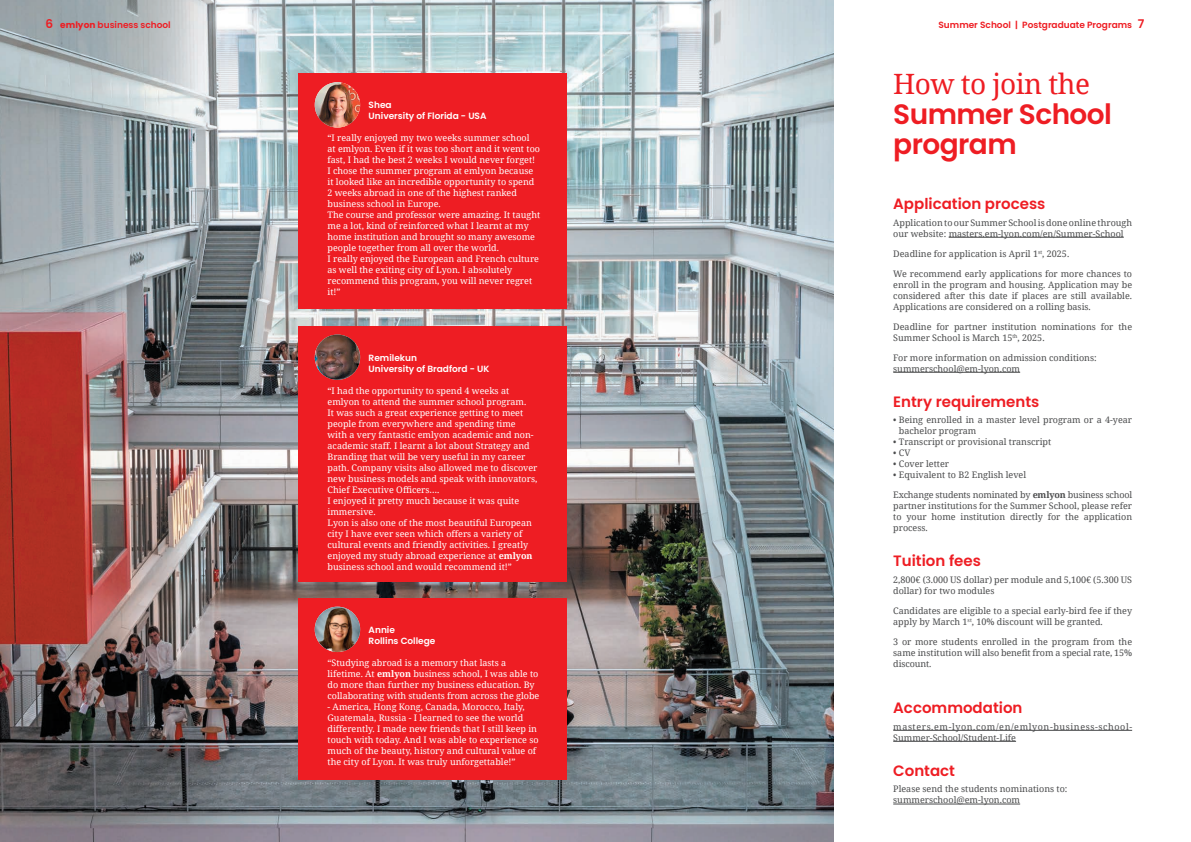
<style>
.page{position:relative;width:1191px;height:842px;background:#fff}
.page>*{position:absolute;margin:0;border:0;box-sizing:border-box;transform-origin:0 0}
.t1{font:600 28px/30px "Poppins";letter-spacing:-.02em;color:#ee1d23}
.t2{font:28px "Noto Serif";letter-spacing:-.02em;color:#ee1d23}
.t3{font:600 15px "Poppins";color:#ee1d23}
.t4{font:9px/11px "Noto Serif";color:#fff}
.t5{font:9px/11px "Noto Serif";color:#4b4c4d}
.t6{font:600 9px/11px "Poppins";color:#fff}
.t7{font:9px/11px "Noto Serif";letter-spacing:.065em;color:#4b4c4d}
.t8{font:600 9px "Poppins";color:#ee1d23}
.s1{font-size:12px}
.s2{font-weight:700}
</style>
<div class="page">
<img style="left:0;top:0;width:833px;height:842px">
<hr style="left:948px;top:237px;width:175px;height:1px;background:#4b4c4d">
<hr style="left:893px;top:372px;width:127px;height:1px;background:#4b4c4d">
<hr style="left:893px;top:730px;width:239px;height:1px;background:#4b4c4d">
<hr style="left:893px;top:741px;width:123px;height:1px;background:#4b4c4d">
<hr style="left:893px;top:804px;width:127px;height:1px;background:#4b4c4d">
<div style="left:298px;top:598px;width:268px;height:182px;background:#ee1d23"></div>
<div style="left:298px;top:74px;width:268px;height:235px;background:#ee1d23"></div>
<div style="left:298px;top:326px;width:268px;height:255px;background:#ee1d23"></div>
<img style="left:315px;top:607px;width:45px;height:45px;border-radius:23px">
<img style="left:315px;top:82px;width:45px;height:46px;border-radius:23px">
<img style="left:315px;top:334px;width:45px;height:46px;border-radius:23px">
<p class="t8" style="left:45px;top:20px;width:127px"><span class="s1">6</span> <span class="s2">emlyon</span> business school</p>
<p class="t6" style="left:369px;top:100px;width:119px">Shea<br>University of Florida - USA</p>
<p class="t4" style="left:327px;top:132px;width:214px">“I really enjoyed my two weeks summer school<br>at emlyon. Even if it was too short and it went too fast, I had the best 2 weeks I would never forget!<br>I chose the summer program at emlyon because it looked like an incredible opportunity to spend 2 weeks abroad in one of the highest ranked business school in Europe.<br>The course and professor were amazing. It taught me a lot, kind of reinforced what I learnt at my home institution and brought so many awesome people together from all over the world.<br>I really enjoyed the European and French culture as well the exiting city of Lyon. I absolutely recommend this program, you will never regret it!”</p>
<p class="t6" style="left:369px;top:352px;width:122px">Remilekun<br>University of Bradford - UK</p>
<p class="t4" style="left:327px;top:384px;width:211px">“I had the opportunity to spend 4 weeks at emlyon to attend the summer school program.<br>It was such a great experience getting to meet people from everywhere and spending time<br>with a very fantastic emlyon academic and non&shy;academic staff. I learnt a lot about Strategy and Branding that will be very useful in my career path. Company visits also allowed me to discover new business models and speak with innovators, Chief Executive Officers….<br>I enjoyed it pretty much because it was quite immersive.<br>Lyon is also one of the most beautiful European city I have ever seen which offers a variety of cultural events and friendly activities. I greatly enjoyed my study abroad experience at <span class="s2">emlyon </span>business school and would recommend it!”</p>
<p class="t6" style="left:369px;top:624px;width:68px">Annie<br>Rollins College</p>
<p class="t4" style="left:327px;top:657px;width:213px">“Studying abroad is a memory that lasts a lifetime. At <span class="s2">emlyon</span> business school, I was able to do more than further my business education. By collaborating with students from across the globe</p>
<p class="t4" style="left:327px;top:701px;width:213px">- America, Hong Kong, Canada, Morocco, Italy, Guatemala, Russia - I learned to see the world differently. I made new friends that I still keep in touch with today. And I was able to experience so much of the beauty, history and cultural value of the city of Lyon. It was truly unforgettable!”</p>
<p class="t8" style="left:938px;top:20px;width:207px">Summer School | Postgraduate Programs <span class="s1">7</span></p>
<h1 class="t2" style="left:893px;top:64px;width:198px">How to join the</h1>
<h1 class="t1" style="left:893px;top:99px;width:220px">Summer School program</h1>
<h2 class="t3" style="left:893px;top:195px;width:154px">Application process</h2>
<p class="t5" style="left:893px;top:216px;width:240px">Application to our Summer School is done online through our website: masters.em-lyon.com/en/Summer-School</p>
<p class="t5" style="left:893px;top:247px;width:177px">Deadline for application is April 1<sup>st</sup>, 2025.</p>
<p class="t5" style="left:893px;top:267px;width:240px;text-align:justify">We recommend early applications for more chances to enroll in the program and housing. Application may be considered after this date if places are still available.<br>Applications are considered on a rolling basis.</p>
<p class="t5" style="left:893px;top:320px;width:240px">Deadline for partner institution nominations for the<br>Summer School is March 15<sup>th</sup>, 2025.</p>
<p class="t5" style="left:893px;top:351px;width:205px">For more information on admission conditions: summerschool@em-lyon.com</p>
<h2 class="t3" style="left:893px;top:393px;width:148px">Entry requirements</h2>
<p class="t5" style="left:899px;top:414px;width:235px;text-indent:-6px">• Being enrolled in a master level program or a 4-year bachelor program</p>
<p class="t5" style="left:893px;top:436px;width:160px">• Transcript or provisional transcript</p>
<p class="t5" style="left:893px;top:447px;width:19px">• CV</p>
<p class="t5" style="left:893px;top:458px;width:57px">• Cover letter</p>
<p class="t5" style="left:893px;top:469px;width:134px">• Equivalent to B2 English level</p>
<p class="t5" style="left:893px;top:489px;width:240px;text-align:justify">Exchange students nominated by <span class="s2">emlyon</span> business school partner institutions for the Summer School, please refer to your home institution directly for the application process.</p>
<h2 class="t3" style="left:893px;top:552px;width:89px">Tuition fees</h2>
<p class="t5" style="left:893px;top:574px;width:240px">2,800€ (3.000 US dollar) per module and 5,100€ (5.300 US dollar) for two modules</p>
<p class="t5" style="left:893px;top:605px;width:240px">Candidates are eligible to a special early-bird fee if they apply by March 1<sup>st</sup>, 10% discount will be granted.</p>
<p class="t5" style="left:893px;top:636px;width:240px;text-align:justify">3 or more students enrolled in the program from the same institution will also benefit from a special rate, 15% discount.</p>
<h2 class="t3" style="left:893px;top:699px;width:131px">Accommodation</h2>
<p class="t7" style="left:893px;top:720px;width:240px">masters.em-lyon.com/en/emlyon-business-school-<br>Summer-School/Student-Life</p>
<h2 class="t3" style="left:893px;top:762px;width:63px">Contact</h2>
<p class="t5" style="left:893px;top:783px;width:176px">Please send the students nominations to: summerschool@em-lyon.com</p>
</div>
